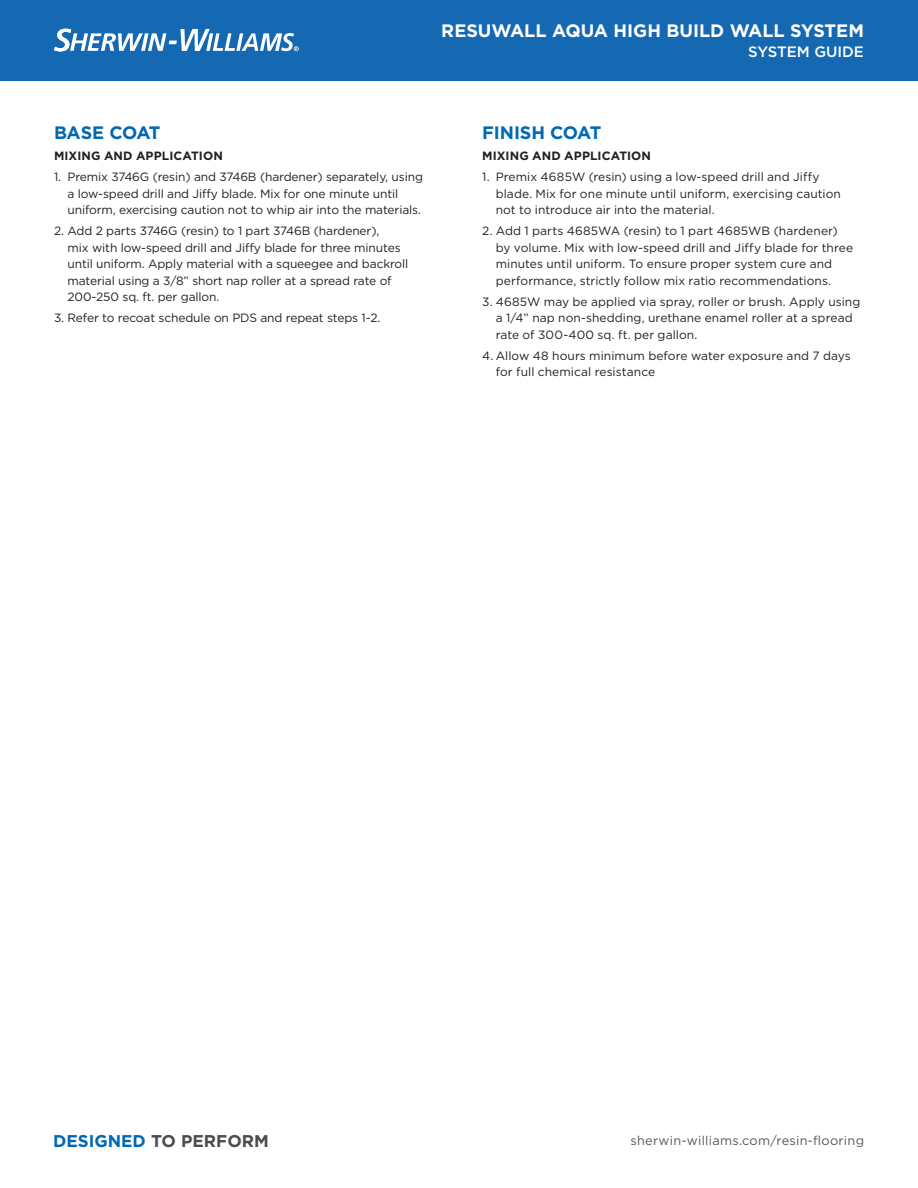
<style>
.page{position:relative;width:918px;height:1188px;background:#fff}
.page>*{position:absolute;margin:0;border:0;box-sizing:border-box;transform-origin:0 0}
.Backside_Product_Des{font:700 18px "Gotham";color:#fff}
.Paragraph{font:700 18px "Gotham";letter-spacing:-.015em;color:#0168b3}
.t1{font:700 16.95px "Gotham";color:#4b4c4d}
.Backside_Product_Des-2{font:500 15px "Gotham";color:#fff}
.t2{font:12.75px "Gotham";letter-spacing:.02em;color:#57585a}
.Paragraph-2{font:12px/16.5px "Gotham";letter-spacing:-.005em;color:#231f20}
.Paragraph-3{font:700 12px "Gotham";letter-spacing:.01em;color:#231f20}
.s1{color:#0168b3}
</style>
<div class="page">
<div style="left:0;top:0;width:918px;height:80px;background:#1568b2"></div>
<svg style="left:54px;top:29px;width:245px;height:22px"></svg>
<p class="Backside_Product_Des" style="left:441px;top:19px;width:424px">RESUWALL AQUA HIGH BUILD WALL SYSTEM</p>
<p class="Backside_Product_Des-2" style="left:748px;top:42px;width:117px">SYSTEM GUIDE</p>
<p class="Paragraph" style="left:54px;top:121px;width:108px">BASE COAT</p>
<p class="Paragraph-3" style="left:54px;top:148px;width:170px">MIXING AND APPLICATION</p>
<p class="Paragraph-2" style="left:68px;top:168px;width:357px;text-indent:-14px">1. Premix 3746G (resin) and 3746B (hardener) separately, using a low-speed drill and Jiffy blade. Mix for one minute until uniform, exercising caution not to whip air into the materials.</p>
<p class="Paragraph-2" style="left:68px;top:222px;width:342px;text-indent:-14px">2. Add 2 parts 3746G (resin) to 1 part 3746B (hardener),<br>mix with low-speed drill and Jiffy blade for three minutes until uniform. Apply material with a squeegee and backroll material using a 3/8” short nap roller at a spread rate of 200-250 sq. ft. per gallon.</p>
<p class="Paragraph-2" style="left:54px;top:309px;width:328px">3. Refer to recoat schedule on PDS and repeat steps 1-2.</p>
<p class="Paragraph" style="left:482px;top:121px;width:121px">FINISH COAT</p>
<p class="Paragraph-3" style="left:482px;top:148px;width:170px">MIXING AND APPLICATION</p>
<p class="Paragraph-2" style="left:496px;top:168px;width:347px;text-indent:-14px">1. Premix 4685W (resin) using a low-speed drill and Jiffy blade. Mix for one minute until uniform, exercising caution not to introduce air into the material.</p>
<p class="Paragraph-2" style="left:496px;top:222px;width:359px;text-indent:-14px">2. Add 1 parts 4685WA (resin) to 1 part 4685WB (hardener) by volume. Mix with low-speed drill and Jiffy blade for three minutes until uniform. To ensure proper system cure and performance, strictly follow mix ratio recommendations.</p>
<p class="Paragraph-2" style="left:496px;top:293px;width:366px;text-indent:-14px">3. 4685W may be applied via spray, roller or brush. Apply using a 1/4” nap non-shedding, urethane enamel roller at a spread rate of 300-400 sq. ft. per gallon.</p>
<p class="Paragraph-2" style="left:496px;top:347px;width:357px;text-indent:-14px">4. Allow 48 hours minimum before water exposure and 7 days for full chemical resistance</p>
<p class="t1" style="left:53px;top:1129px;width:217px"><span class="s1">DESIGNED</span> TO PERFORM</p>
<p class="t2" style="left:631px;top:1132px;width:235px">sherwin-williams.com/resin-flooring</p>
</div>
